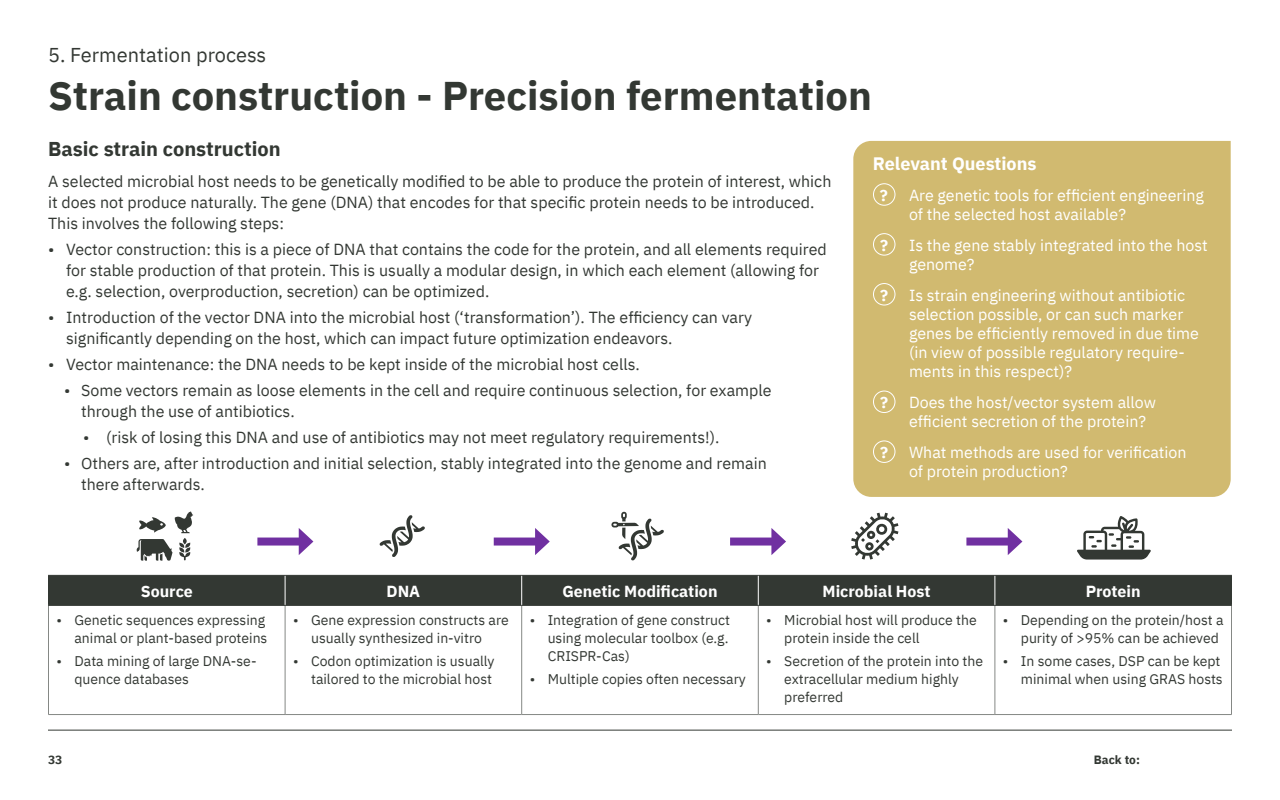
<style>
.page{position:relative;width:1280px;height:800px;background:#fff}
.page>*{position:absolute;margin:0;border:0;box-sizing:border-box;transform-origin:0 0}
.t1{font:700 40px "IBM Plex Sans";color:#333833}
.t2{font:700 20px "IBM Plex Sans";color:#333833}
.t3{font:20px "IBM Plex Sans";color:#333833}
.t4{font:700 18px "IBM Plex Sans";color:#fff}
.t5{font:16px/21px "IBM Plex Sans";color:#333833}
.t6{font:16px/19.2px "IBM Plex Sans";color:#fff}
.t7{font:700 16px "IBM Plex Sans";color:#fff}
.t8{font:14px/18px "IBM Plex Sans";color:#333833}
.t9{font:700 12px "IBM Plex Sans";color:#333833}
</style>
<div class="page">
<div style="left:853px;top:141px;width:378px;height:356px;background:#d1ba70"></div>
<div style="left:873px;top:183px;width:22px;height:23px;border:1px solid #fff;border-radius:50%"></div>
<div style="left:873px;top:233px;width:23px;height:23px;border:1px solid #fff;border-radius:50%"></div>
<div style="left:873px;top:283px;width:23px;height:23px;border:1px solid #fff;border-radius:50%"></div>
<div style="left:873px;top:391px;width:23px;height:22px;border:1px solid #fff;border-radius:50%"></div>
<div style="left:873px;top:440px;width:23px;height:23px;border:1px solid #fff;border-radius:50%"></div>
<hr style="left:48px;top:730px;width:1184px;height:1px;background:#333833">
<hr style="left:48px;top:606px;width:1px;height:108px;background:#858885">
<hr style="left:285px;top:606px;width:1px;height:108px;background:#858885">
<hr style="left:521px;top:606px;width:1px;height:108px;background:#858885">
<hr style="left:758px;top:606px;width:1px;height:108px;background:#858885">
<hr style="left:995px;top:606px;width:1px;height:108px;background:#858885">
<hr style="left:1231px;top:606px;width:1px;height:108px;background:#858885">
<hr style="left:48px;top:714px;width:237px;height:1px;background:#858885">
<hr style="left:285px;top:714px;width:237px;height:1px;background:#858885">
<hr style="left:522px;top:714px;width:236px;height:1px;background:#858885">
<hr style="left:758px;top:714px;width:237px;height:1px;background:#858885">
<hr style="left:995px;top:714px;width:237px;height:1px;background:#858885">
<hr style="left:48px;top:605px;width:237px;height:1px;background:#333833">
<hr style="left:285px;top:605px;width:237px;height:1px;background:#333833">
<hr style="left:522px;top:605px;width:236px;height:1px;background:#333833">
<hr style="left:758px;top:605px;width:237px;height:1px;background:#333833">
<hr style="left:995px;top:605px;width:237px;height:1px;background:#333833">
<div style="left:48px;top:575px;width:1184px;height:30px;background:#333833"></div>
<div style="left:257px;top:538px;width:48px;height:8px;background:#7030a1"></div>
<svg style="left:299px;top:528px;width:14px;height:27px"></svg>
<div style="left:494px;top:538px;width:47px;height:8px;background:#7030a1"></div>
<svg style="left:535px;top:528px;width:15px;height:27px"></svg>
<div style="left:730px;top:538px;width:47px;height:8px;background:#7030a1"></div>
<svg style="left:771px;top:528px;width:15px;height:27px"></svg>
<div style="left:966px;top:538px;width:48px;height:8px;background:#7030a1"></div>
<svg style="left:1008px;top:528px;width:14px;height:27px"></svg>
<svg style="left:136px;top:511px;width:57px;height:50px"></svg>
<svg style="left:851px;top:513px;width:47px;height:47px"></svg>
<svg style="left:379px;top:515px;width:46px;height:42px"></svg>
<svg style="left:611px;top:512px;width:53px;height:49px"></svg>
<svg style="left:1077px;top:516px;width:74px;height:44px"></svg>
<p class="t3" style="left:48px;top:39px;width:220px">5. Fermentation process</p>
<h1 class="t1" style="left:48px;top:64px;width:825px">Strain construction - Precision fermentation</h1>
<p class="t2" style="left:48px;top:133px;width:234px">Basic strain construction</p>
<p class="t5" style="left:48px;top:169px;width:785px">A selected microbial host needs to be genetically modified to be able to produce the protein of interest, which it does not produce naturally. The gene (DNA) that encodes for that specific protein needs to be introduced.<br>This involves the following steps:</p>
<p class="t5" style="left:66px;top:237px;width:762px;text-indent:-18px">• Vector construction: this is a piece of DNA that contains the code for the protein, and all elements required for stable production of that protein. This is usually a modular design, in which each element (allowing for e.g. selection, overproduction, secretion) can be optimized.</p>
<p class="t5" style="left:66px;top:305px;width:687px;text-indent:-18px">• Introduction of the vector DNA into the microbial host (‘transformation’). The efficiency can vary significantly depending on the host, which can impact future optimization endeavors.</p>
<p class="t5" style="left:48px;top:352px;width:593px">• Vector maintenance: the DNA needs to be kept inside of the microbial host cells.</p>
<p class="t5" style="left:81px;top:378px;width:692px;text-indent:-17px">• Some vectors remain as loose elements in the cell and require continuous selection, for example through the use of antibiotics.</p>
<p class="t5" style="left:83px;top:425px;width:638px">• (risk of losing this DNA and use of antibiotics may not meet regulatory requirements!).</p>
<p class="t5" style="left:81px;top:451px;width:687px;text-indent:-17px">• Others are, after introduction and initial selection, stably integrated into the genome and remain there afterwards.</p>
<p class="t4" style="left:873px;top:149px;width:165px">Relevant Questions</p>
<p class="t7" style="left:880px;top:182px;width:9px">?</p>
<p class="t6" style="left:909px;top:184px;width:296px">Are genetic tools for efficient engineering of the selected host available?</p>
<p class="t7" style="left:880px;top:232px;width:9px">?</p>
<p class="t6" style="left:909px;top:234px;width:300px">Is the gene stably integrated into the host genome?</p>
<p class="t7" style="left:880px;top:282px;width:9px">?</p>
<p class="t6" style="left:909px;top:284px;width:292px">Is strain engineering without antibiotic selection possible, or can such marker genes be efficiently removed in due time (in view of possible regulatory require&shy;ments in this respect)?</p>
<p class="t7" style="left:880px;top:390px;width:9px">?</p>
<p class="t6" style="left:909px;top:391px;width:249px">Does the host/vector system allow efficient secretion of the protein?</p>
<p class="t7" style="left:880px;top:440px;width:9px">?</p>
<p class="t6" style="left:909px;top:441px;width:279px">What methods are used for verification of protein production?</p>
<p class="t7" style="left:141px;top:578px;width:54px">Source</p>
<p class="t7" style="left:387px;top:578px;width:35px">DNA</p>
<p class="t7" style="left:562px;top:578px;width:157px">Genetic Modification</p>
<p class="t7" style="left:823px;top:578px;width:110px">Microbial Host</p>
<p class="t7" style="left:1086px;top:578px;width:56px">Protein</p>
<p class="t8" style="left:57px;top:609px;width:212px;text-align:right">• Genetic sequences expressing animal or plant-based proteins</p>
<p class="t8" style="left:75px;top:650px;width:184px;text-indent:-18px">• Data mining of large DNA-se&shy;quence databases</p>
<p class="t8" style="left:311px;top:609px;width:199px;text-indent:-18px">• Gene expression constructs are usually synthesized in-vitro</p>
<p class="t8" style="left:293px;top:650px;width:203px;text-align:right">• Codon optimization is usually tailored to the microbial host</p>
<p class="t8" style="left:548px;top:609px;width:184px;text-align:justify;text-indent:-18px">• Integration of gene construct using molecular toolbox (e.g.<br>CRISPR-Cas)</p>
<p class="t8" style="left:530px;top:668px;width:218px">• Multiple copies often necessary</p>
<p class="t8" style="left:784px;top:609px;width:194px;text-indent:-18px">• Microbial host will produce the protein inside the cell</p>
<p class="t8" style="left:784px;top:650px;width:200px;text-indent:-18px">• Secretion of the protein into the extracellular medium highly preferred</p>
<p class="t8" style="left:1021px;top:609px;width:204px;text-indent:-18px">• Depending on the protein/host a purity of &gt;95% can be achieved</p>
<p class="t8" style="left:1003px;top:650px;width:221px;text-align:right">• In some cases, DSP can be kept minimal when using GRAS hosts</p>
<p class="t9" style="left:48px;top:750px;width:16px">33</p>
<p class="t9" style="left:1094px;top:751px;width:48px">Back to:</p>
</div>
